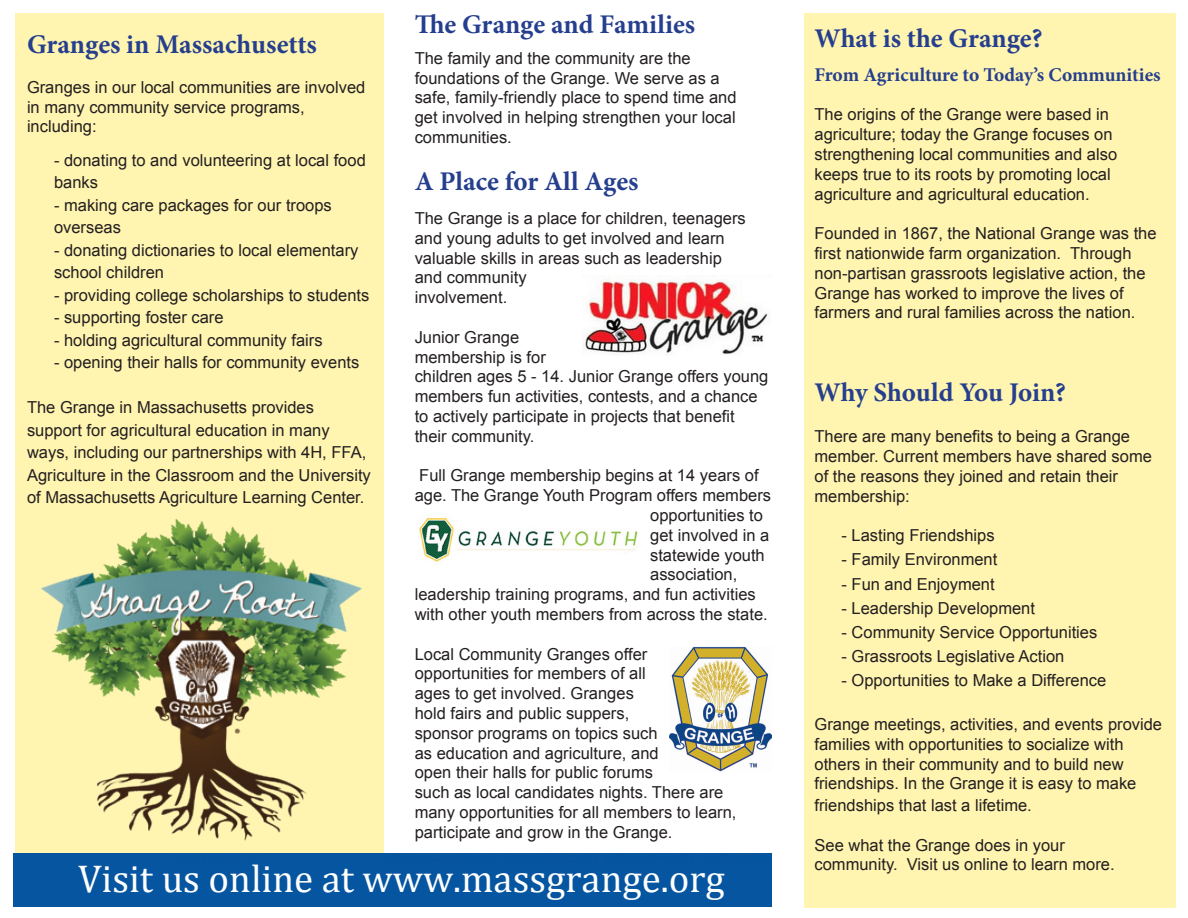
<style>
.page{position:relative;width:1188px;height:918px;background:#fff}
.page>*{position:absolute;margin:0;border:0;box-sizing:border-box;transform-origin:0 0}
.t1{font:39px "Cambria";color:#fff}
.t2{font:700 27px "Minion Pro";color:#253f8e}
.t3{font:700 19.5px "Minion Pro";letter-spacing:-.005em;color:#253f8e}
.t4{font:16.5px/19.8px "Arial";color:#231f20}
</style>
<div class="page">
<div style="left:804px;top:14px;width:371px;height:894px;background:#fff4b0"></div>
<div style="left:15px;top:14px;width:369px;height:839px;background:#fff4b0"></div>
<div style="left:14px;top:854px;width:757px;height:52px;background:#0655a0"></div>
<img style="left:583px;top:279px;width:185px;height:75px">
<img style="left:419px;top:518px;width:219px;height:44px">
<img style="left:670px;top:647px;width:101px;height:125px">
<img style="left:41px;top:519px;width:321px;height:322px">
<p class="t2" style="left:27px;top:25px;width:291px">Granges in Massachusetts</p>
<p class="t4" style="left:27px;top:77px;width:340px">Granges in our local communities are involved in many community service programs, including:</p>
<p class="t4" style="left:54px;top:149px;width:313px;line-height:22.5px">- donating to and volunteering at local food banks</p>
<p class="t4" style="left:54px;top:195px;width:279px">- making care packages for our troops</p>
<p class="t4" style="left:54px;top:218px;width:68px">overseas</p>
<p class="t4" style="left:54px;top:239px;width:306px;line-height:22.5px">- donating dictionaries to local elementary school children</p>
<p class="t4" style="left:54px;top:285px;width:317px">- providing college scholarships to students</p>
<p class="t4" style="left:54px;top:308px;width:171px">- supporting foster care</p>
<p class="t4" style="left:54px;top:330px;width:270px">- holding agricultural community fairs</p>
<p class="t4" style="left:54px;top:353px;width:307px">- opening their halls for community events</p>
<p class="t4" style="left:27px;top:396px;width:345px;line-height:22.5px">The Grange in Massachusetts provides support for agricultural education in many ways, including our partnerships with 4H, FFA, Agriculture in the Classroom and the University of Massachusetts Agriculture Learning Center.</p>
<p class="t2" style="left:415px;top:5px;width:282px">The Grange and Families</p>
<p class="t4" style="left:415px;top:48px;width:323px">The family and the community are the foundations of the Grange. We serve as a safe, family-friendly place to spend time and get involved in helping strengthen your local communities.</p>
<p class="t2" style="left:415px;top:162px;width:225px">A Place for All Ages</p>
<p class="t4" style="left:415px;top:208px;width:333px">The Grange is a place for children, teenagers and young adults to get involved and learn valuable skills in areas such as leadership and community<br>involvement.</p>
<p class="t4" style="left:415px;top:327px;width:355px">Junior Grange<br>membership is for<br>children ages 5 - 14. Junior Grange offers young members fun activities, contests, and a chance to actively participate in projects that benefit their community.</p>
<p class="t4" style="left:419px;top:466px;width:341px">Full Grange membership begins at 14 years of</p>
<p class="t4" style="left:415px;top:486px;width:358px">age. The Grange Youth Program offers members</p>
<p class="t4" style="left:650px;top:505px;width:114px">opportunities to</p>
<p class="t4" style="left:650px;top:525px;width:121px">get involved in a</p>
<p class="t4" style="left:650px;top:545px;width:116px">statewide youth</p>
<p class="t4" style="left:650px;top:565px;width:89px">association,</p>
<p class="t4" style="left:415px;top:585px;width:343px">leadership training programs, and fun activities</p>
<p class="t4" style="left:415px;top:604px;width:355px">with other youth members from across the state.</p>
<p class="t4" style="left:415px;top:644px;width:323px">Local Community Granges offer opportunities for members of all<br>ages to get involved. Granges<br>hold fairs and public suppers,<br>sponsor programs on topics such<br>as education and agriculture, and<br>open their halls for public forums<br>such as local candidates nights. There are many opportunities for all members to learn, participate and grow in the Grange.</p>
<p class="t1" style="left:78px;top:856px;width:648px">Visit us online at www.massgrange.org</p>
<p class="t2" style="left:815px;top:19px;width:229px">What is the Grange?</p>
<p class="t3" style="left:815px;top:61px;width:348px">From Agriculture to Today’s Communities</p>
<p class="t4" style="left:815px;top:105px;width:304px">The origins of the Grange were based in agriculture; today the Grange focuses on strengthening local communities and also keeps true to its roots by promoting local agriculture and agricultural education.</p>
<p class="t4" style="left:815px;top:224px;width:344px">Founded in 1867, the National Grange was the first nationwide farm organization. Through non-partisan grassroots legislative action, the Grange has worked to improve the lives of farmers and rural families across the nation.</p>
<p class="t2" style="left:815px;top:373px;width:253px">Why Should You Join?</p>
<p class="t4" style="left:815px;top:427px;width:339px">There are many benefits to being a Grange member. Current members have shared some of the reasons they joined and retain their</p>
<p class="t4" style="left:815px;top:486px;width:97px">membership:</p>
<p class="t4" style="left:842px;top:526px;width:155px">- Lasting Friendships</p>
<p class="t4" style="left:842px;top:550px;width:157px">- Family Environment</p>
<p class="t4" style="left:842px;top:574px;width:155px">- Fun and Enjoyment</p>
<p class="t4" style="left:842px;top:598px;width:195px">- Leadership Development</p>
<p class="t4" style="left:842px;top:622px;width:257px">- Community Service Opportunities</p>
<p class="t4" style="left:842px;top:646px;width:224px">- Grassroots Legislative Action</p>
<p class="t4" style="left:842px;top:670px;width:266px">- Opportunities to Make a Difference</p>
<p class="t4" style="left:815px;top:714px;width:349px">Grange meetings, activities, and events provide families with opportunities to socialize with others in their community and to build new friendships. In the Grange it is easy to make</p>
<p class="t4" style="left:815px;top:795px;width:219px">friendships that last a lifetime.</p>
<p class="t4" style="left:815px;top:835px;width:252px">See what the Grange does in your</p>
<p class="t4" style="left:815px;top:855px;width:302px">community. Visit us online to learn more.</p>
</div>
